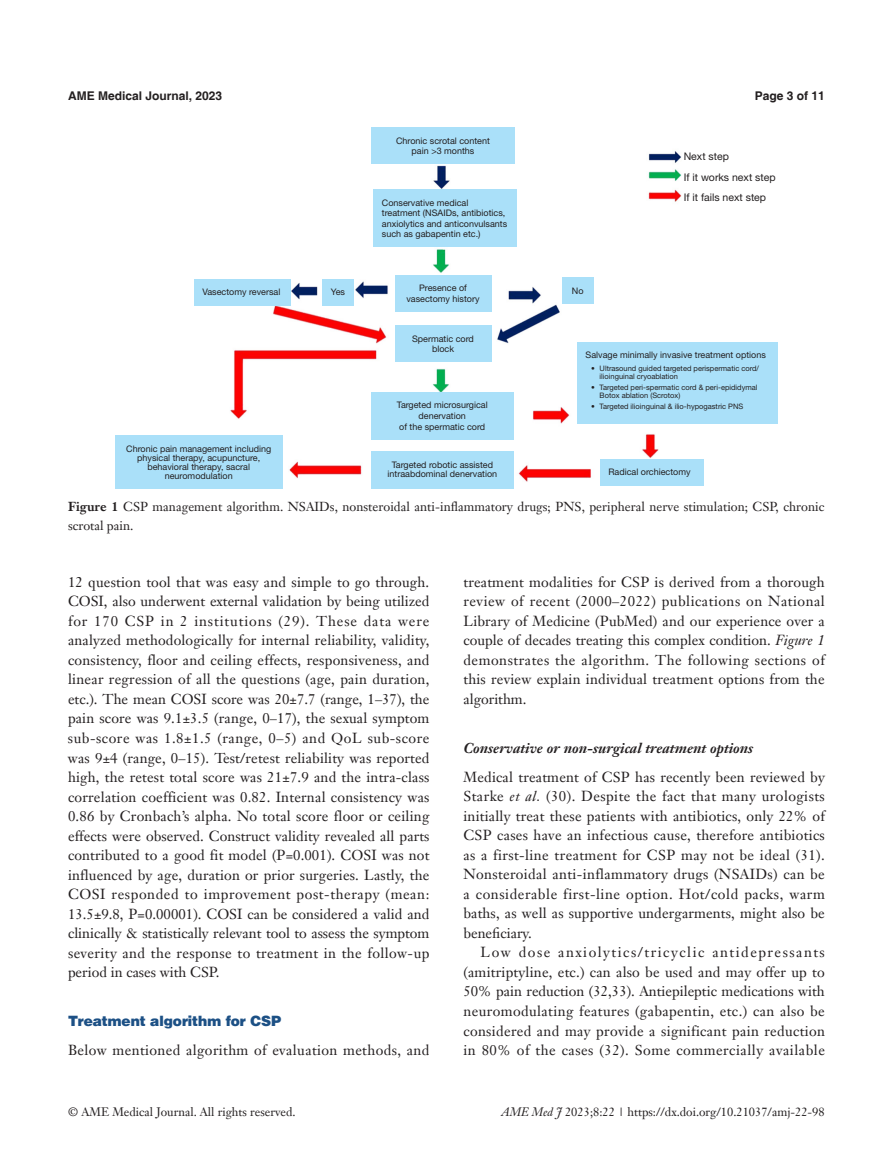
<style>
.page{position:relative;width:893px;height:1170px;background:#fff}
.page>*{position:absolute;margin:0;border:0;box-sizing:border-box;transform-origin:0 0}
.t1{font:14.25px/19.5px "Janson Text LT";letter-spacing:.02em;color:#231f20;text-align:justify}
.t2{font:italic 700 14.25px "Janson Text LT";color:#231f20}
.t3{font:900 14.25px "Helvetica";color:#1c5085}
.t4{font:12.75px/19.5px "Janson Text LT";color:#231f20}
.t5{font:12px "Janson Text LT";color:#231f20}
.t6{font:700 12px "Helvetica";color:#231f20}
.t7{font:10.5px/20.1px "Helvetica Neue LT Pro";color:#231f20}
.t8{font:9px/10.5px "Helvetica Neue LT Pro";color:#231f20;text-align:center}
.t9{font:7.5px/8.2px "Helvetica Neue LT Pro";color:#231f20}
.s1{font-weight:700}
.s2{font-style:italic}
</style>
<div class="page">
<img style="left:137px;top:151px;width:641px;height:338px">
<div style="left:371px;top:128px;width:144px;height:36px;background:#aae0f9"></div>
<div style="left:395px;top:275px;width:96px;height:36px;background:#aae0f9"></div>
<div style="left:395px;top:325px;width:96px;height:37px;background:#aae0f9"></div>
<div style="left:194px;top:279px;width:96px;height:26px;background:#aae0f9"></div>
<div style="left:600px;top:459px;width:103px;height:26px;background:#aae0f9"></div>
<div style="left:371px;top:392px;width:142px;height:47px;background:#aae0f9"></div>
<div style="left:115px;top:435px;width:168px;height:53px;background:#aae0f9"></div>
<div style="left:371px;top:452px;width:143px;height:37px;background:#aae0f9"></div>
<div style="left:322px;top:279px;width:31px;height:26px;background:#aae0f9"></div>
<div style="left:562px;top:278px;width:31px;height:26px;background:#aae0f9"></div>
<div style="left:373px;top:189px;width:144px;height:58px;background:#aae0f9"></div>
<div style="left:577px;top:342px;width:200px;height:81px;background:#aae0f9"></div>
<p class="t6" style="left:68px;top:88px;width:156px">AME Medical Journal, 2023</p>
<p class="t6" style="left:755px;top:88px;width:72px">Page 3 of 11</p>
<p class="t8" style="left:202px;top:286px;width:80px">Vasectomy reversal</p>
<p class="t8" style="left:126px;top:444px;width:147px;line-height:9px">Chronic pain management including physical therapy, acupuncture, behavioral therapy, sacral neuromodulation</p>
<p class="t8" style="left:396px;top:135px;width:95px">Chronic scrotal content pain &gt;3 months</p>
<p class="t8" style="left:382px;top:197px;width:127px;text-align:left">Conservative medical treatment (NSAIDs, antibiotics, anxiolytics and anticonvulsants such as gabapentin etc.)</p>
<p class="t7" style="left:684px;top:146px;width:93px">Next step<br>If it works next step<br>If it fails next step</p>
<p class="t8" style="left:406px;top:282px;width:75px">Presence of vasectomy history</p>
<p class="t8" style="left:412px;top:333px;width:63px">Spermatic cord block</p>
<p class="t8" style="left:331px;top:286px;width:16px">Yes</p>
<p class="t8" style="left:572px;top:285px;width:13px">No</p>
<p class="t8" style="left:569px;top:289px;width:13px">No</p>
<p class="t8" style="left:586px;top:349px;width:182px">Salvage minimally invasive treatment options</p>
<p class="t9" style="left:600px;top:364px;width:161px;text-indent:-9px">• Ultrasound guided targeted perispermatic cord/ ilioinguinal cryoablation</p>
<p class="t9" style="left:600px;top:383px;width:160px;text-indent:-9px">• Targeted peri-spermatic cord &amp; peri-epididymal<br>Botox ablation (Scrotox)</p>
<p class="t9" style="left:591px;top:401px;width:154px">• Targeted ilioinguinal &amp; ilio-hypogastric PNS</p>
<p class="t8" style="left:397px;top:400px;width:92px">Targeted microsurgical denervation<br>of the spermatic cord</p>
<p class="t8" style="left:388px;top:460px;width:111px;line-height:9px">Targeted robotic assisted intraabdominal denervation</p>
<p class="t8" style="left:608px;top:466px;width:84px">Radical orchiectomy</p>
<p class="t4" style="left:68px;top:496px;width:758px"><span class="s1">Figure 1</span> CSP management algorithm. NSAIDs, nonsteroidal anti-inflammatory drugs; PNS, peripheral nerve stimulation; CSP, chronic scrotal pain.</p>
<p class="t1" style="left:68px;top:572px;width:363px">12 question tool that was easy and simple to go through.<br>COSI, also underwent external validation by being utilized for 170 CSP in 2 institutions (29). These data were analyzed methodologically for internal reliability, validity, consistency, floor and ceiling effects, responsiveness, and linear regression of all the questions (age, pain duration, etc.). The mean COSI score was 20±7.7 (range, 1–37), the pain score was 9.1±3.5 (range, 0–17), the sexual symptom sub-score was 1.8±1.5 (range, 0–5) and QoL sub-score was 9±4 (range, 0–15). Test/retest reliability was reported high, the retest total score was 21±7.9 and the intra-class correlation coefficient was 0.82. Internal consistency was 0.86 by Cronbach’s alpha. No total score floor or ceiling effects were observed. Construct validity revealed all parts contributed to a good fit model (P=0.001). COSI was not influenced by age, duration or prior surgeries. Lastly, the COSI responded to improvement post-therapy (mean:<br>13.5±9.8, P=0.00001). COSI can be considered a valid and clinically &amp; statistically relevant tool to assess the symptom severity and the response to treatment in the follow-up period in cases with CSP.</p>
<p class="t3" style="left:68px;top:1011px;width:215px">Treatment algorithm for CSP</p>
<p class="t1" style="left:68px;top:1040px;width:363px">Below mentioned algorithm of evaluation methods, and</p>
<p class="t1" style="left:463px;top:572px;width:363px">treatment modalities for CSP is derived from a thorough review of recent (2000–2022) publications on National Library of Medicine (PubMed) and our experience over a couple of decades treating this complex condition. <span class="s2">Figure 1 </span>demonstrates the algorithm. The following sections of this review explain individual treatment options from the algorithm.</p>
<p class="t2" style="left:463px;top:738px;width:291px">Conservative or non-surgical treatment options</p>
<p class="t1" style="left:463px;top:767px;width:363px">Medical treatment of CSP has recently been reviewed by Starke <span class="s2">et al.</span> (30). Despite the fact that many urologists initially treat these patients with antibiotics, only 22% of CSP cases have an infectious cause, therefore antibiotics as a first-line treatment for CSP may not be ideal (31).<br>Nonsteroidal anti-inflammatory drugs (NSAIDs) can be a considerable first-line option. Hot/cold packs, warm baths, as well as supportive undergarments, might also be beneficiary.</p>
<p class="t1" style="left:463px;top:942px;width:363px;text-indent:17px">Low dose anxiolytics/tricyclic antidepressants (amitriptyline, etc.) can also be used and may offer up to 50% pain reduction (32,33). Antiepileptic medications with neuromodulating features (gabapentin, etc.) can also be considered and may provide a significant pain reduction in 80% of the cases (32). Some commercially available</p>
<p class="t5" style="left:68px;top:1104px;width:229px">© AME Medical Journal. All rights reserved.</p>
<p class="t5" style="left:502px;top:1104px;width:325px"><span class="s2">AME Med J</span> 2023;8:22 | https://dx.doi.org/10.21037/amj-22-98</p>
</div>
